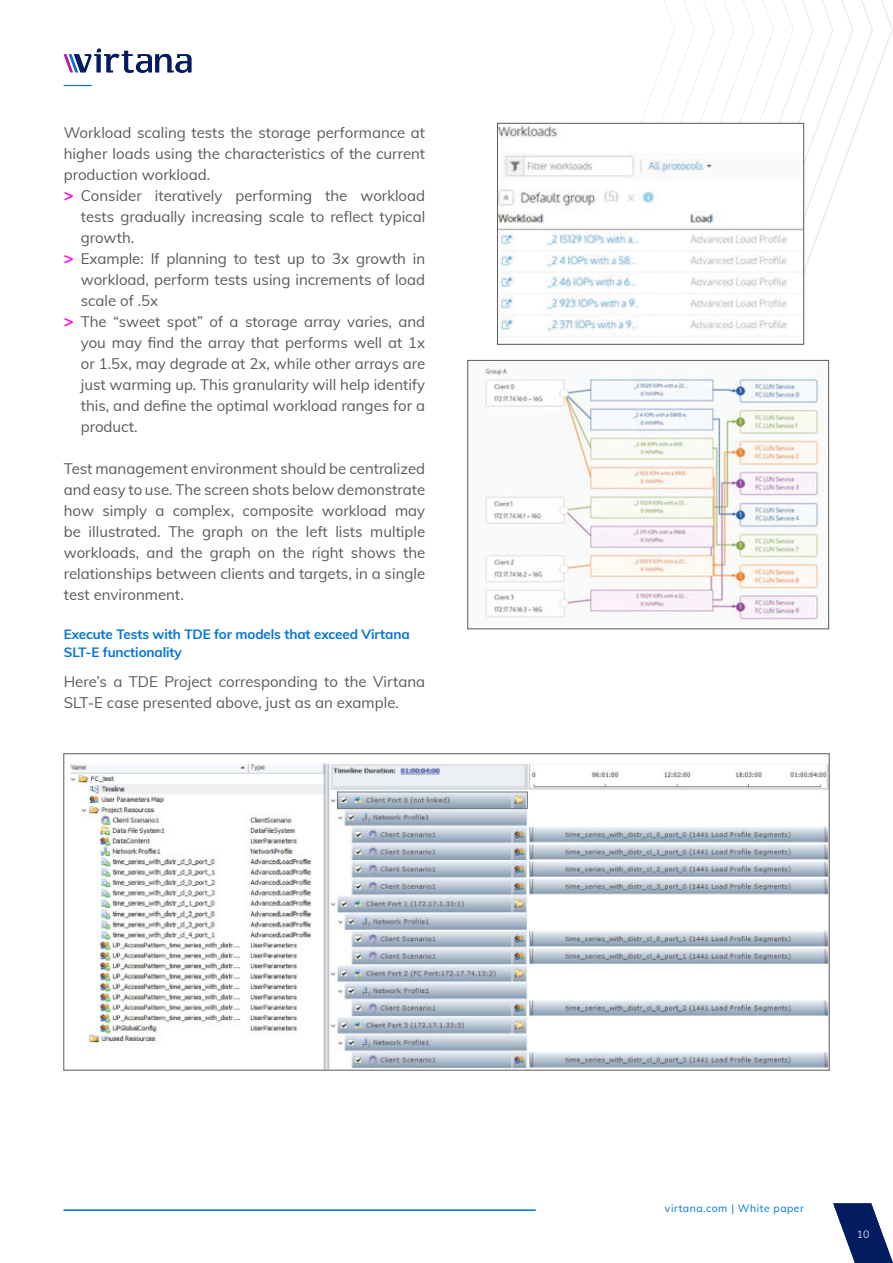
<style>
.page{position:relative;width:893px;height:1263px;background:#fff}
.page>*{position:absolute;margin:0;border:0;box-sizing:border-box;transform-origin:0 0}
._2__Body_Copy{font:15px/21px "Muli";color:#5d5856;text-align:justify}
._4__With_margin_left{font:15px/21px "Muli";color:#5d5856;text-align:justify}
._3__Title_2_blue{font:700 13.5px/18px "Muli";letter-spacing:-.01em;color:#0073dd}
.t1{font:10.5px "Muli";letter-spacing:.05em;color:#0073dd}
.t2{font:10.5px "Muli";color:#d2dae7}
.s1{font-weight:700;font-size:16.5px;color:#ff00e3}
</style>
<div class="page">
<svg style="left:571px;top:0;width:322px;height:315px"></svg>
<hr style="left:64px;top:1209px;width:472px;height:2px;background:#0073dd">
<svg style="left:833px;top:1203px;width:60px;height:60px"></svg>
<svg style="left:64px;top:49px;width:127px;height:24px"></svg>
<svg style="left:64px;top:85px;width:28px;height:1px"></svg>
<img style="left:499px;top:125px;width:303px;height:212px">
<div style="left:497px;top:123px;width:307px;height:222px;border:1px solid #5d5856"></div>
<img style="left:484px;top:365px;width:341px;height:257px">
<div style="left:467px;top:360px;width:362px;height:269px;border:1px solid #5d5856"></div>
<img style="left:70px;top:762px;width:757px;height:306px">
<p class="_2__Body_Copy" style="left:64px;top:122px;width:363px">Workload scaling tests the storage performance at higher loads using the characteristics of the current production workload.</p>
<p class="_4__With_margin_left" style="left:81px;top:185px;width:346px;text-indent:-17px"><span class="s1">&gt;</span> Consider iteratively performing the workload tests gradually increasing scale to reflect typical growth.</p>
<p class="_4__With_margin_left" style="left:81px;top:248px;width:346px;text-indent:-17px"><span class="s1">&gt;</span> Example: If planning to test up to 3x growth in workload, perform tests using increments of load scale of .5x</p>
<p class="_4__With_margin_left" style="left:81px;top:311px;width:346px;text-indent:-17px"><span class="s1">&gt;</span> The “sweet spot” of a storage array varies, and you may find the array that performs well at 1x or 1.5x, may degrade at 2x, while other arrays are just warming up. This granularity will help identify this, and define the optimal workload ranges for a product.</p>
<p class="_2__Body_Copy" style="left:64px;top:458px;width:363px">Test management environment should be centralized and easy to use. The screen shots below demonstrate how simply a complex, composite workload may be illustrated. The graph on the left lists multiple workloads, and the graph on the right shows the relationships between clients and targets, in a single test environment.</p>
<p class="_3__Title_2_blue" style="left:64px;top:625px;width:348px">Execute Tests with TDE for models that exceed Virtana<br>SLT-E functionality</p>
<p class="_2__Body_Copy" style="left:64px;top:670px;width:363px">Here’s a TDE Project corresponding to the Virtana<br>SLT-E case presented above, just as an example.</p>
<p class="t1" style="left:665px;top:1201px;width:141px">virtana.com | White paper</p>
<p class="t2" style="left:857px;top:1227px;width:14px">10</p>
</div>
